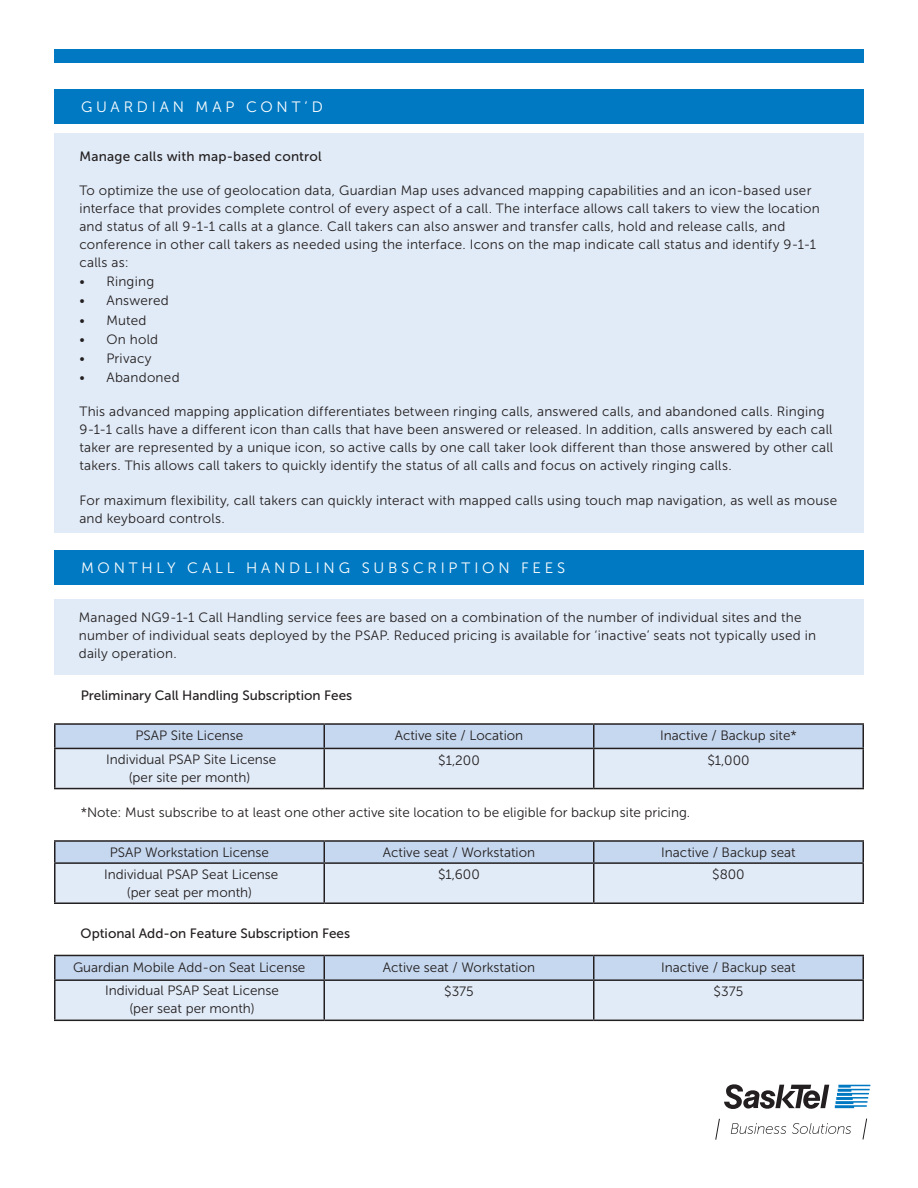
<style>
.page{position:relative;width:918px;height:1188px;background:#fff}
.page>*{position:absolute;margin:0;border:0;box-sizing:border-box;transform-origin:0 0}
.t1{font:15px "Museo Sans 300";letter-spacing:.255em;color:#fff}
.t2{font:13.5px/18px "Museo Sans 300";letter-spacing:.015em;color:#231f20}
.t3{font:13.5px "Museo Sans 500";color:#231f20}
.t4{font:13.5px "Museo Sans 500";letter-spacing:.02em;color:#231f20}
</style>
<div class="page">
<svg style="left:716px;top:1084px;width:154px;height:56px"></svg>
<div style="left:54px;top:50px;width:810px;height:13px;background:#0079c2"></div>
<div style="left:54px;top:133px;width:810px;height:399px;background:#e1ebf7"></div>
<div style="left:54px;top:90px;width:810px;height:34px;background:#0079c2"></div>
<div style="left:54px;top:551px;width:810px;height:34px;background:#0079c2"></div>
<div style="left:54px;top:599px;width:810px;height:76px;background:#e1ebf7"></div>
<hr style="left:54px;top:723px;width:270px;height:2px;background:#231f20">
<hr style="left:54px;top:725px;width:2px;height:23px;background:#231f20">
<hr style="left:324px;top:723px;width:270px;height:2px;background:#231f20">
<hr style="left:594px;top:723px;width:270px;height:2px;background:#231f20">
<svg style="left:55px;top:724px;width:808px;height:64px;background:#d2deee"></svg>
<hr style="left:862px;top:725px;width:2px;height:23px;background:#231f20">
<hr style="left:54px;top:748px;width:270px;height:1px;background:#231f20">
<hr style="left:54px;top:749px;width:2px;height:39px;background:#231f20">
<hr style="left:324px;top:748px;width:270px;height:1px;background:#231f20">
<hr style="left:324px;top:749px;width:1px;height:39px;background:#231f20">
<hr style="left:594px;top:748px;width:270px;height:1px;background:#231f20">
<hr style="left:593px;top:749px;width:1px;height:39px;background:#231f20">
<hr style="left:862px;top:749px;width:2px;height:39px;background:#231f20">
<hr style="left:54px;top:788px;width:270px;height:1px;background:#231f20">
<hr style="left:324px;top:788px;width:270px;height:1px;background:#231f20">
<hr style="left:594px;top:788px;width:270px;height:1px;background:#231f20">
<hr style="left:54px;top:840px;width:270px;height:2px;background:#231f20">
<hr style="left:54px;top:842px;width:2px;height:20px;background:#231f20">
<hr style="left:324px;top:840px;width:270px;height:2px;background:#231f20">
<hr style="left:594px;top:840px;width:270px;height:2px;background:#231f20">
<svg style="left:55px;top:841px;width:808px;height:61px;background:#d4e1f1"></svg>
<hr style="left:862px;top:842px;width:2px;height:20px;background:#231f20">
<hr style="left:54px;top:862px;width:270px;height:2px;background:#231f20">
<hr style="left:54px;top:864px;width:2px;height:38px;background:#231f20">
<hr style="left:324px;top:862px;width:270px;height:2px;background:#231f20">
<hr style="left:324px;top:864px;width:1px;height:38px;background:#231f20">
<hr style="left:594px;top:862px;width:270px;height:2px;background:#231f20">
<hr style="left:593px;top:864px;width:1px;height:38px;background:#231f20">
<hr style="left:862px;top:864px;width:2px;height:38px;background:#231f20">
<hr style="left:54px;top:902px;width:270px;height:2px;background:#231f20">
<hr style="left:324px;top:902px;width:270px;height:2px;background:#231f20">
<hr style="left:594px;top:902px;width:270px;height:2px;background:#231f20">
<hr style="left:54px;top:955px;width:270px;height:1px;background:#231f20">
<hr style="left:54px;top:956px;width:2px;height:23px;background:#231f20">
<hr style="left:594px;top:955px;width:270px;height:1px;background:#231f20">
<svg style="left:55px;top:955px;width:807px;height:65px;background:#d2deee"></svg>
<hr style="left:862px;top:956px;width:2px;height:23px;background:#231f20">
<hr style="left:54px;top:979px;width:270px;height:2px;background:#231f20">
<hr style="left:54px;top:981px;width:2px;height:39px;background:#231f20">
<hr style="left:324px;top:979px;width:270px;height:2px;background:#231f20">
<hr style="left:324px;top:981px;width:1px;height:39px;background:#231f20">
<hr style="left:594px;top:979px;width:270px;height:2px;background:#231f20">
<hr style="left:593px;top:981px;width:1px;height:39px;background:#231f20">
<hr style="left:862px;top:981px;width:2px;height:39px;background:#231f20">
<hr style="left:54px;top:1020px;width:270px;height:1px;background:#231f20">
<hr style="left:324px;top:1020px;width:270px;height:1px;background:#231f20">
<hr style="left:594px;top:1020px;width:270px;height:1px;background:#231f20">
<p class="t1" style="left:81px;top:99px;width:243px">GUARDIAN MAP CONT’D</p>
<p class="t4" style="left:79px;top:149px;width:244px">Manage calls with map-based control</p>
<p class="t2" style="left:79px;top:181px;width:742px">To optimize the use of geolocation data, Guardian Map uses advanced mapping capabilities and an icon-based user interface that provides complete control of every aspect of a call. The interface allows call takers to view the location and status of all 9-1-1 calls at a glance. Call takers can also answer and transfer calls, hold and release calls, and conference in other call takers as needed using the interface. Icons on the map indicate call status and identify 9-1-1 calls as:</p>
<p class="t2" style="left:79px;top:273px;width:76px">• Ringing</p>
<p class="t2" style="left:79px;top:292px;width:91px">• Answered</p>
<p class="t2" style="left:79px;top:311px;width:69px">• Muted</p>
<p class="t2" style="left:79px;top:330px;width:80px">• On hold</p>
<p class="t2" style="left:79px;top:349px;width:74px">• Privacy</p>
<p class="t2" style="left:79px;top:369px;width:102px">• Abandoned</p>
<p class="t2" style="left:79px;top:403px;width:755px">This advanced mapping application differentiates between ringing calls, answered calls, and abandoned calls. Ringing 9-1-1 calls have a different icon than calls that have been answered or released. In addition, calls answered by each call taker are represented by a unique icon, so active calls by one call taker look different than those answered by other call takers. This allows call takers to quickly identify the status of all calls and focus on actively ringing calls.</p>
<p class="t2" style="left:79px;top:491px;width:759px">For maximum flexibility, call takers can quickly interact with mapped calls using touch map navigation, as well as mouse and keyboard controls.</p>
<p class="t1" style="left:81px;top:560px;width:486px">MONTHLY CALL HANDLING SUBSCRIPTION FEES</p>
<p class="t2" style="left:79px;top:609px;width:739px">Managed NG9-1-1 Call Handling service fees are based on a combination of the number of individual sites and the number of individual seats deployed by the PSAP. Reduced pricing is available for ‘inactive’ seats not typically used in daily operation.</p>
<p class="t3" style="left:81px;top:688px;width:273px">Preliminary Call Handling Subscription Fees</p>
<p class="t2" style="left:136px;top:727px;width:109px">PSAP Site License</p>
<p class="t2" style="left:395px;top:727px;width:130px">Active site / Location</p>
<p class="t2" style="left:660px;top:727px;width:138px">Inactive / Backup site*</p>
<p class="t2" style="left:106px;top:750px;width:172px;text-align:center">Individual PSAP Site License (per site per month)</p>
<p class="t2" style="left:438px;top:751px;width:43px">$1,200</p>
<p class="t2" style="left:707px;top:751px;width:44px">$1,000</p>
<p class="t2" style="left:81px;top:803px;width:611px">*Note: Must subscribe to at least one other active site location to be eligible for backup site pricing.</p>
<p class="t2" style="left:110px;top:844px;width:161px">PSAP Workstation License</p>
<p class="t2" style="left:383px;top:844px;width:154px">Active seat / Workstation</p>
<p class="t2" style="left:661px;top:844px;width:136px">Inactive / Backup seat</p>
<p class="t2" style="left:104px;top:865px;width:176px;text-align:center">Individual PSAP Seat License (per seat per month)</p>
<p class="t2" style="left:438px;top:866px;width:43px">$1,600</p>
<p class="t2" style="left:712px;top:866px;width:34px">$800</p>
<p class="t3" style="left:81px;top:926px;width:271px">Optional Add-on Feature Subscription Fees</p>
<p class="t2" style="left:73px;top:958px;width:234px">Guardian Mobile Add-on Seat License</p>
<p class="t2" style="left:383px;top:958px;width:154px">Active seat / Workstation</p>
<p class="t2" style="left:661px;top:958px;width:136px">Inactive / Backup seat</p>
<p class="t2" style="left:105px;top:982px;width:176px;line-height:17.4px;text-align:center">Individual PSAP Seat License (per seat per month)</p>
<p class="t2" style="left:444px;top:983px;width:31px">$375</p>
<p class="t2" style="left:714px;top:983px;width:31px">$375</p>
</div>
